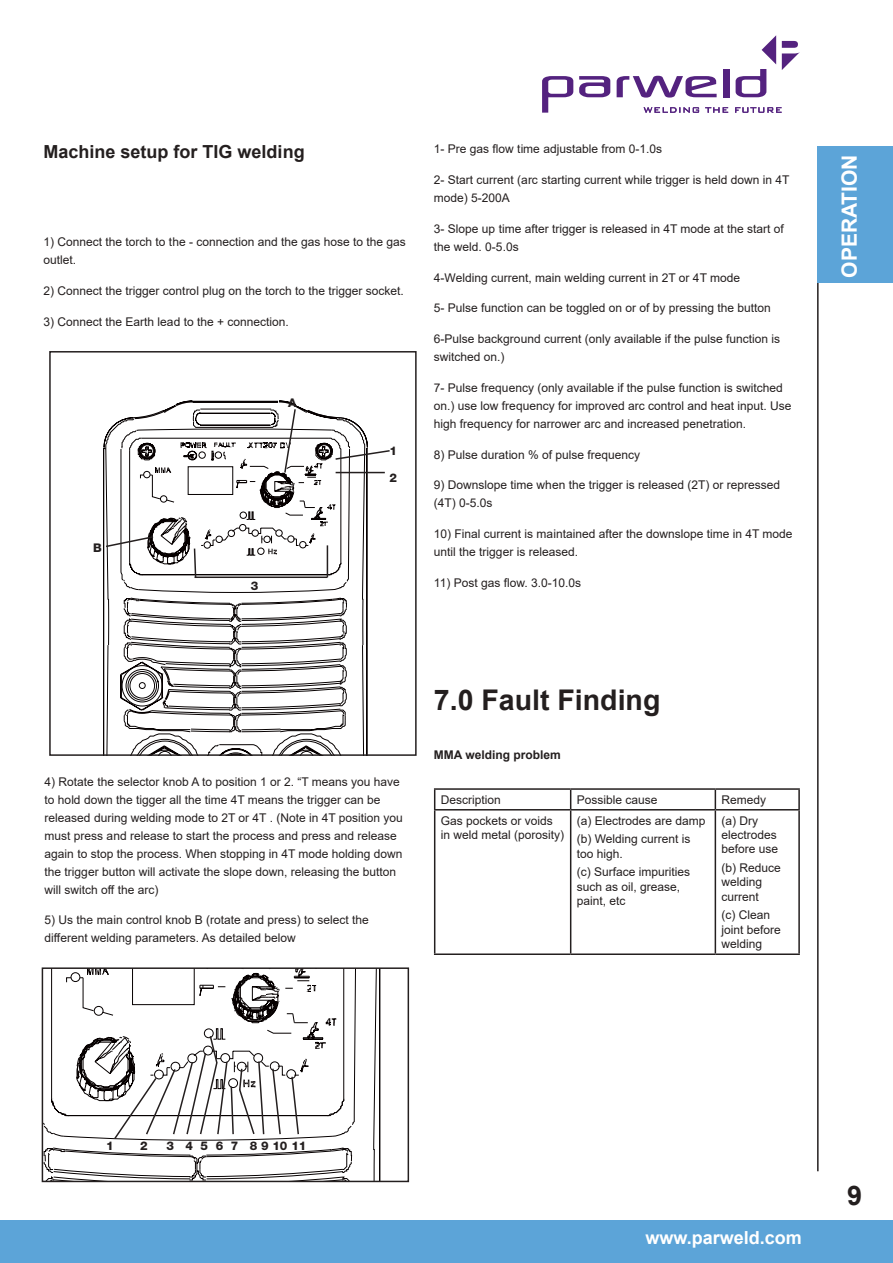
<style>
.page{position:relative;width:893px;height:1263px;background:#fff}
.page>*{position:absolute;margin:0;border:0;box-sizing:border-box;transform-origin:0 0}
.t1{font:700 28.5px "Arial";color:#241f1f}
.t2{font:700 27px "Arial";color:#241f1f}
.t3{font:700 21px "Arial";color:#fff}
.t4{font:700 18px "Arial";color:#241f1f}
.t5{font:700 18px "Arial";color:#fff}
.t6{font:12px/18px "Arial";color:#241f1f}
.t7{font:800 12px "Helvetica Neue";color:#241f1f}
.t8{font:700 12px "Arial";color:#241f1f}
</style>
<div class="page">
<svg style="left:542px;top:76px;width:31px;height:37px"></svg>
<svg style="left:579px;top:76px;width:31px;height:21px"></svg>
<svg style="left:617px;top:76px;width:100px;height:22px"></svg>
<div style="left:723px;top:69px;width:6px;height:28px;background:#54227f"></div>
<svg style="left:736px;top:35px;width:40px;height:62px"></svg>
<svg style="left:782px;top:41px;width:18px;height:29px"></svg>
<svg style="left:644px;top:107px;width:138px;height:6px"></svg>
<hr style="left:817px;top:183px;width:2px;height:988px;background:#241f1f">
<div style="left:0;top:1220px;width:893px;height:43px;background:#5ca4d8"></div>
<div style="left:817px;top:147px;width:76px;height:136px;background:#5ca4d8"></div>
<div style="left:49px;top:351px;width:368px;height:405px;border:2px solid #241f1f"></div>
<hr style="left:434px;top:788px;width:137px;height:2px;background:#241f1f">
<svg style="left:434px;top:790px;width:1px;height:19px"></svg>
<hr style="left:571px;top:788px;width:144px;height:2px;background:#241f1f">
<svg style="left:570px;top:790px;width:1px;height:19px"></svg>
<hr style="left:715px;top:788px;width:85px;height:2px;background:#241f1f">
<svg style="left:715px;top:790px;width:1px;height:19px"></svg>
<svg style="left:798px;top:790px;width:2px;height:19px"></svg>
<hr style="left:434px;top:809px;width:137px;height:1px;background:#241f1f">
<hr style="left:434px;top:810px;width:1px;height:143px;background:#241f1f">
<hr style="left:571px;top:809px;width:144px;height:1px;background:#241f1f">
<hr style="left:570px;top:810px;width:1px;height:143px;background:#241f1f">
<hr style="left:715px;top:809px;width:85px;height:1px;background:#241f1f">
<hr style="left:715px;top:810px;width:1px;height:143px;background:#241f1f">
<hr style="left:798px;top:810px;width:2px;height:143px;background:#241f1f">
<hr style="left:434px;top:953px;width:137px;height:2px;background:#241f1f">
<hr style="left:571px;top:953px;width:144px;height:2px;background:#241f1f">
<hr style="left:715px;top:953px;width:85px;height:2px;background:#241f1f">
<svg style="left:103px;top:400px;width:288px;height:355px"></svg>
<hr style="left:195px;top:576px;width:132px;height:2px;background:#241f1f">
<hr style="left:327px;top:545px;width:1px;height:32px;background:#241f1f">
<div style="left:42px;top:967px;width:367px;height:215px;border:2px solid #241f1f"></div>
<svg style="left:48px;top:968px;width:333px;height:215px"></svg>
<h3 class="t4" style="left:44px;top:139px;width:263px">Machine setup for TIG welding</h3>
<p class="t6" style="left:44px;top:233px;width:364px">1) Connect the torch to the - connection and the gas hose to the gas outlet.</p>
<p class="t6" style="left:44px;top:282px;width:362px">2) Connect the trigger control plug on the torch to the trigger socket.</p>
<p class="t6" style="left:44px;top:312px;width:247px">3) Connect the Earth lead to the + connection.</p>
<p class="t7" style="left:93px;top:541px;width:10px">B</p>
<p class="t7" style="left:288px;top:395px;width:10px">A</p>
<p class="t7" style="left:251px;top:578px;width:9px">3</p>
<p class="t7" style="left:390px;top:443px;width:9px">1</p>
<p class="t7" style="left:390px;top:470px;width:9px">2</p>
<p class="t6" style="left:434px;top:140px;width:230px">1- Pre gas flow time adjustable from 0-1.0s</p>
<p class="t6" style="left:434px;top:171px;width:357px">2- Start current (arc starting current while trigger is held down in 4T mode) 5-200A</p>
<p class="t6" style="left:434px;top:220px;width:351px">3- Slope up time after trigger is released in 4T mode at the start of the weld. 0-5.0s</p>
<p class="t6" style="left:434px;top:268px;width:308px">4-Welding current, main welding current in 2T or 4T mode</p>
<p class="t6" style="left:434px;top:299px;width:338px">5- Pulse function can be toggled on or of by pressing the button</p>
<p class="t6" style="left:434px;top:330px;width:348px">6-Pulse background current (only available if the pulse function is switched on.)</p>
<p class="t6" style="left:434px;top:379px;width:359px">7- Pulse frequency (only available if the pulse function is switched on.) use low frequency for improved arc control and heat input. Use high frequency for narrower arc and increased penetration.</p>
<p class="t6" style="left:434px;top:445px;width:208px">8) Pulse duration % of pulse frequency</p>
<p class="t6" style="left:434px;top:476px;width:348px">9) Downslope time when the trigger is released (2T) or repressed (4T) 0-5.0s</p>
<p class="t6" style="left:434px;top:525px;width:360px">10) Final current is maintained after the downslope time in 4T mode until the trigger is released.</p>
<p class="t6" style="left:434px;top:574px;width:149px">11) Post gas flow. 3.0-10.0s</p>
<p class="t6" style="left:45px;top:772px;width:360px">4) Rotate the selector knob A to position 1 or 2. “T means you have to hold down the tigger all the time 4T means the trigger can be released during welding mode to 2T or 4T . (Note in 4T position you must press and release to start the process and press and release again to stop the process. When stopping in 4T mode holding down the trigger button will activate the slope down, releasing the button will switch off the arc)</p>
<p class="t6" style="left:45px;top:911px;width:326px">5) Us the main control knob B (rotate and press) to select the different welding parameters. As detailed below</p>
<h1 class="t1" style="left:434px;top:680px;width:228px">7.0 Fault Finding</h1>
<p class="t8" style="left:434px;top:747px;width:128px">MMA welding problem</p>
<p class="t6" style="left:441px;top:790px;width:62px">Description</p>
<p class="t6" style="left:577px;top:790px;width:82px">Possible cause</p>
<p class="t6" style="left:721px;top:790px;width:46px">Remedy</p>
<p class="t6" style="left:441px;top:813px;width:125px;line-height:14.4px">Gas pockets or voids in weld metal (porosity)</p>
<p class="t6" style="left:577px;top:811px;width:130px;line-height:18.6px">(a) Electrodes are damp (b) Welding current is</p>
<p class="t6" style="left:577px;top:844px;width:115px;line-height:18.6px">too high.<br>(c) Surface impurities</p>
<p class="t6" style="left:577px;top:879px;width:105px;line-height:14.4px">such as oil, grease, paint, etc</p>
<p class="t6" style="left:721px;top:813px;width:58px;line-height:14.4px">(a) Dry electrodes before use</p>
<p class="t6" style="left:721px;top:860px;width:61px;line-height:14.4px">(b) Reduce welding current</p>
<p class="t6" style="left:721px;top:908px;width:61px;line-height:14.4px">(c) Clean joint before welding</p>
<h3 class="t3" style="left:835px;top:278px;width:122px;rotate:-90deg">OPERATION</h3>
<p class="t7" style="left:106px;top:1138px;width:9px">1</p>
<p class="t7" style="left:140px;top:1138px;width:9px">2</p>
<p class="t7" style="left:167px;top:1138px;width:141px">3 4 5 6 7 8 9 10 11</p>
<h3 class="t5" style="left:645px;top:1225px;width:158px">www.parweld.com</h3>
<h2 class="t2" style="left:847px;top:1176px;width:17px">9</h2>
</div>
